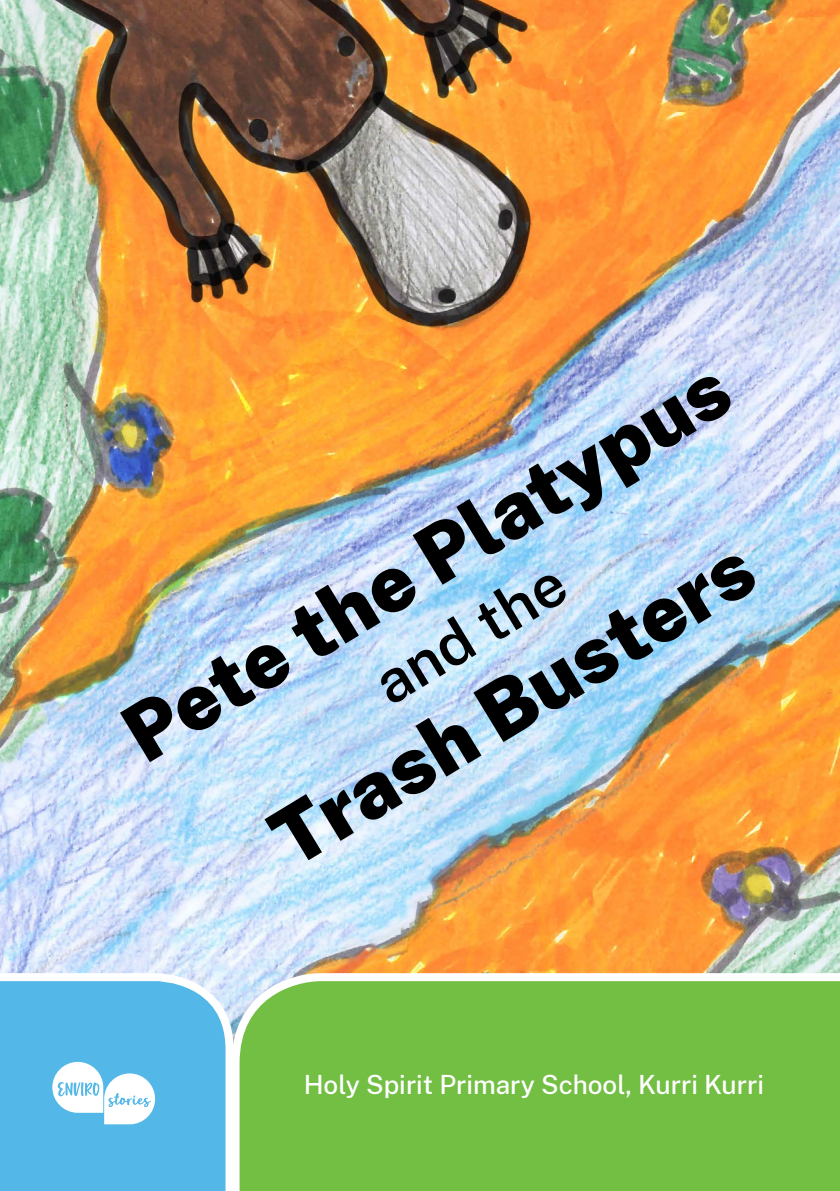
<style>
.page{position:relative;width:840px;height:1191px;background:#fff}
.page>*{position:absolute;margin:0;border:0;box-sizing:border-box;transform-origin:0 0}
.t1{font:900 80px "Public Sans";color:#000}
.t2{font:600 60px "Public Sans";color:#000}
.Front_Cover{font:500 26px "Public Sans";color:#fff}
</style>
<div class="page">
<img style="left:237px;top:0;width:602px;height:969px">
<svg style="left:237px;top:969px;width:602px;height:222px;background:#7ac14e"></svg>
<img style="left:0;top:0;width:237px;height:1191px">
<svg style="left:52px;top:1062px;width:103px;height:62px"></svg>
<p class="t1" style="left:98px;top:686px;width:693px;rotate:-31deg">Pete the Platypus</p>
<p class="t1" style="left:246px;top:790px;width:549px;rotate:-31deg">Trash Busters</p>
<p class="t2" style="left:356px;top:650px;width:214px;rotate:-31deg">and the</p>
<p class="Front_Cover" style="left:304px;top:1066px;width:461px">Holy Spirit Primary School, Kurri Kurri</p>
</div>
